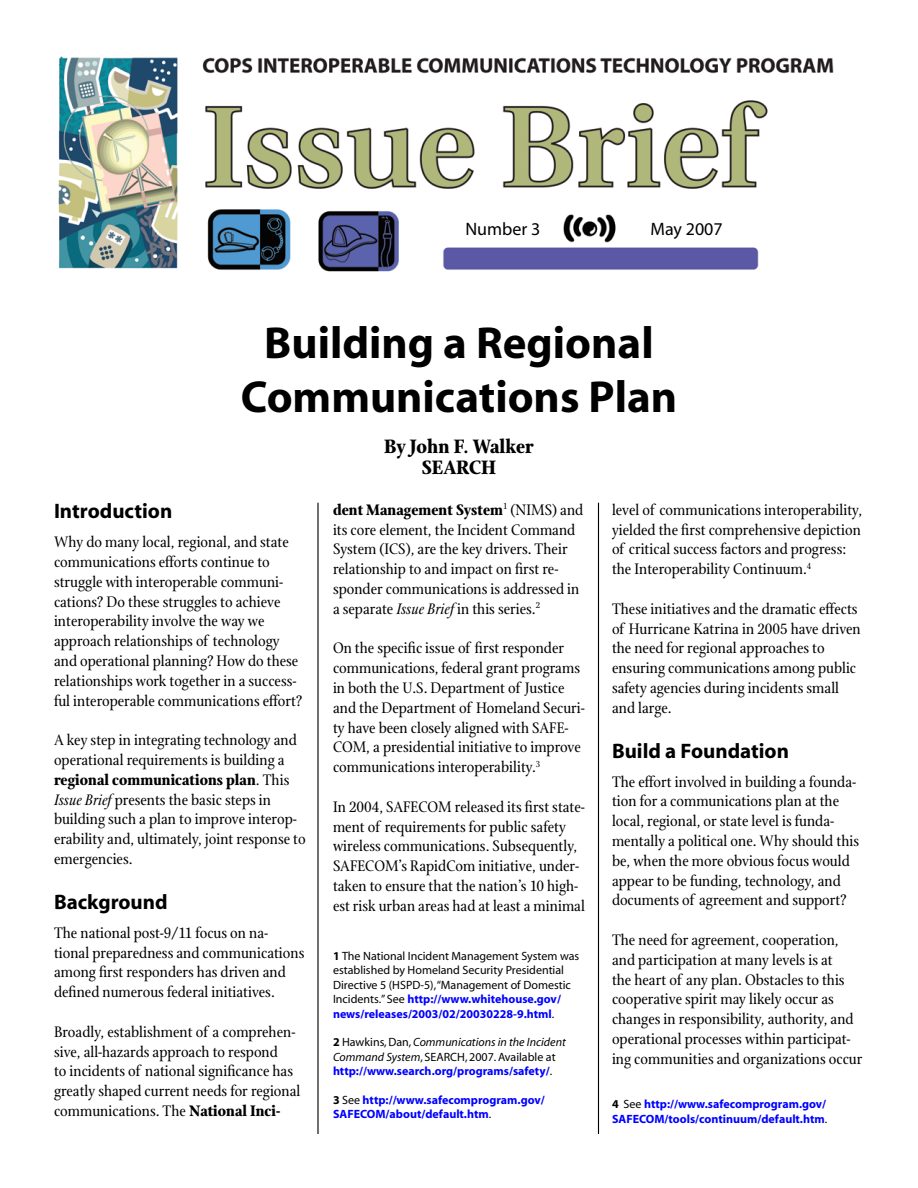
<style>
.page{position:relative;width:918px;height:1188px;background:#fff}
.page>*{position:absolute;margin:0;border:0;box-sizing:border-box;transform-origin:0 0}
.t1{font:700 45px/54px "Myriad";color:#000;text-align:center}
.t2{font:700 21px "Myriad";color:#000}
.t3{font:700 21px/20.7px "Stone Print";color:#000;text-align:center}
.t4{font:18px "Myriad";color:#000}
.t5{font:16.5px/19.8px "Stone Print";color:#000}
.t6{font:12px/14.4px "Myriad";color:#000}
.t7{font:700 12px/14.4px "Myriad";color:#00f}
.t8{font:italic 12px/14.4px "Myriad";color:#000}
.s1{font-weight:700}
.s2{font-style:italic}
.s3{font-weight:700;color:#00f}
.s4{font-weight:700;font-style:normal}
.s5{font-style:normal}
.s6{font-weight:700;font-style:normal;color:#00f}
.s7{color:#000}
.s8{font-weight:400;color:#000}
</style>
<div class="page">
<hr style="left:317px;top:503px;width:2px;height:631px;background:#000">
<hr style="left:598px;top:503px;width:1px;height:631px;background:#000">
<img style="left:58px;top:56px;width:776px;height:216px">
<p class="t4" style="left:465px;top:220px;width:76px">Number 3</p>
<p class="t4" style="left:650px;top:220px;width:74px">May 2007</p>
<h1 class="t1" style="left:241px;top:317px;width:438px">Building a Regional<br>Communications Plan</h1>
<p class="t3" style="left:384px;top:436px;width:151px">By John F. Walker<br>SEARCH</p>
<p class="t2" style="left:54px;top:501px;width:120px">Introduction</p>
<p class="t5" style="left:54px;top:532px;width:250px">Why do many local, regional, and state communications efforts continue to struggle with interoperable communi&shy;cations? Do these struggles to achieve interoperability involve the way we approach relationships of technology and operational planning? How do these relationships work together in a success&shy;ful interoperable communications effort?</p>
<p class="t5" style="left:54px;top:730px;width:253px">A key step in integrating technology and operational requirements is building a <span class="s1">regional communications plan</span>. This <span class="s2">Issue Brief</span> presents the basic steps in building such a plan to improve interop&shy;erability and, ultimately, joint response to emergencies.</p>
<p class="t2" style="left:54px;top:891px;width:115px">Background</p>
<p class="t5" style="left:54px;top:923px;width:252px">The national post-9/11 focus on na&shy;tional preparedness and communications among first responders has driven and defined numerous federal initiatives.</p>
<p class="t5" style="left:54px;top:1022px;width:248px">Broadly, establishment of a comprehen&shy;sive, all-hazards approach to respond<br>to incidents of national significance has greatly shaped current needs for regional communications. The <span class="s1">National Inci-</span></p>
<p class="t5" style="left:333px;top:500px;width:252px"><span class="s1">dent Management System</span><sup>1</sup> (NIMS) and its core element, the Incident Command System (ICS), are the key drivers. Their relationship to and impact on first re&shy;sponder communications is addressed in a separate <span class="s2">Issue Brief</span> in this series.<sup>2</sup></p>
<p class="t5" style="left:333px;top:638px;width:253px">On the specific issue of first responder communications, federal grant programs in both the U.S. Department of Justice and the Department of Homeland Securi&shy;ty have been closely aligned with SAFE-COM, a presidential initiative to improve communications interoperability.<sup>3</sup></p>
<p class="t5" style="left:333px;top:797px;width:253px">In 2004, SAFECOM released its first state&shy;ment of requirements for public safety wireless communications. Subsequently, SAFECOM’s RapidCom initiative, under&shy;taken to ensure that the nation’s 10 high&shy;est risk urban areas had at least a minimal</p>
<p class="t6" style="left:333px;top:949px;width:248px"><span class="s1">1</span> The National Incident Management System was established by Homeland Security Presidential Directive 5 (HSPD-5), “Management of Domestic Incidents.” See <span class="s3">http://www.whitehouse.gov/ news/releases/2003/02/20030228-9.html</span>.</p>
<p class="t8" style="left:333px;top:1036px;width:234px"><span class="s4">2</span> <span class="s5">Hawkins, Dan,</span> Communications in the Incident<br>Command System<span class="s5">, SEARCH, 2007. Available at </span><span class="s6">http://www.search.org/programs/safety/</span><span class="s5">.</span></p>
<p class="t7" style="left:333px;top:1093px;width:213px"><span class="s7">3</span> <span class="s8">See</span> http://www.safecomprogram.gov/<br>SAFECOM/about/default.htm<span class="s8">.</span></p>
<p class="t5" style="left:612px;top:500px;width:252px">level of communications interoperability, yielded the first comprehensive depiction of critical success factors and progress: the Interoperability Continuum.<sup>4</sup></p>
<p class="t5" style="left:612px;top:599px;width:250px">These initiatives and the dramatic effects of Hurricane Katrina in 2005 have driven the need for regional approaches to ensuring communications among public safety agencies during incidents small and large.</p>
<p class="t2" style="left:612px;top:740px;width:179px">Build a Foundation</p>
<p class="t5" style="left:612px;top:772px;width:249px">The effort involved in building a founda&shy;tion for a communications plan at the local, regional, or state level is funda&shy;mentally a political one. Why should this be, when the more obvious focus would appear to be funding, technology, and documents of agreement and support?</p>
<p class="t5" style="left:612px;top:930px;width:252px">The need for agreement, cooperation, and participation at many levels is at<br>the heart of any plan. Obstacles to this cooperative spirit may likely occur as changes in responsibility, authority, and operational processes within participat&shy;ing communities and organizations occur</p>
<p class="t7" style="left:612px;top:1098px;width:217px"><span class="s7">4</span> <span class="s8">See</span> http://www.safecomprogram.gov/<br>SAFECOM/tools/continuum/default.htm<span class="s8">.</span></p>
</div>
